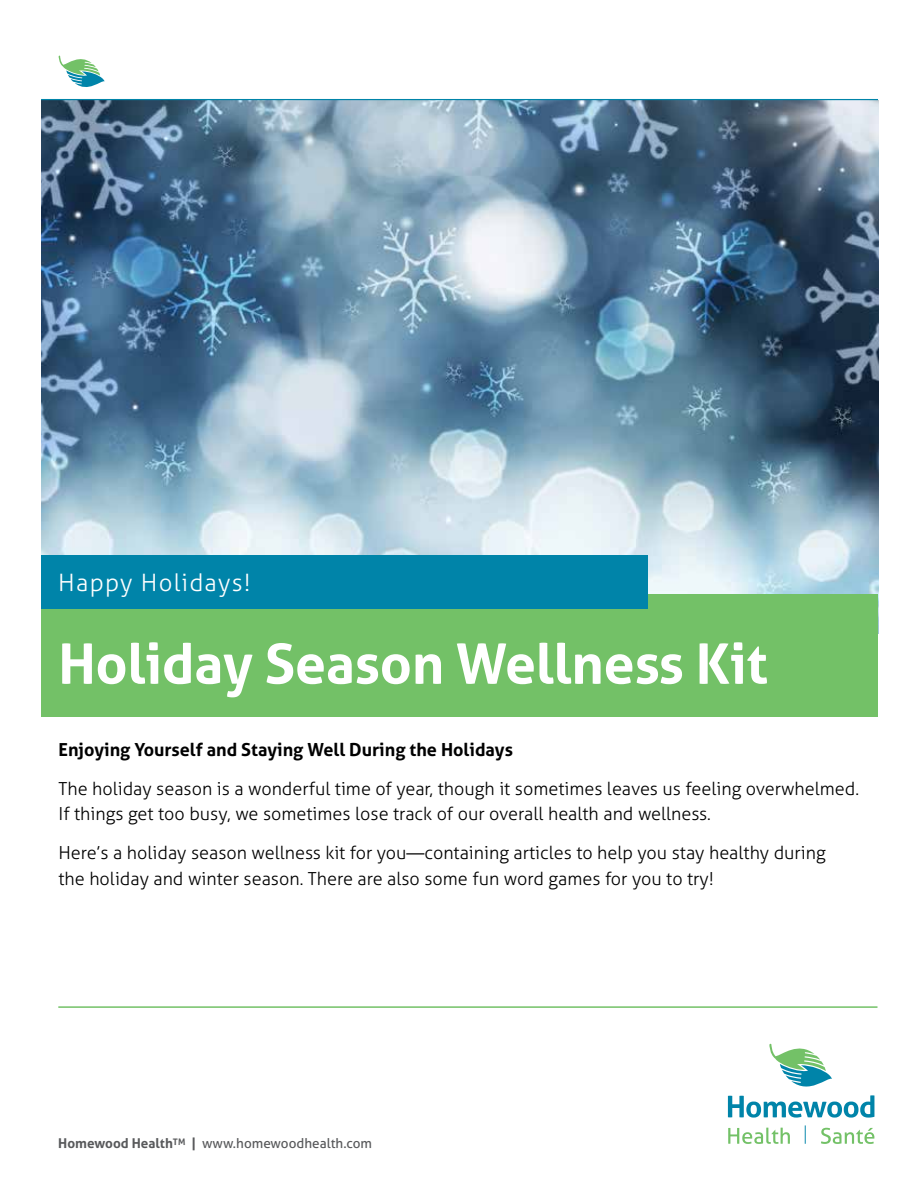
<style>
.page{position:relative;width:918px;height:1188px;background:#fff}
.page>*{position:absolute;margin:0;border:0;box-sizing:border-box;transform-origin:0 0}
.t1{font:700 55.5px "Aller";letter-spacing:-.005em;color:#fff}
.t2{font:300 24px "Aller";letter-spacing:.05em;color:#fff}
.t3{font:300 18px/25.5px "Aller";color:#000}
.t4{font:700 18px "Aller";color:#000}
.t5{font:13.5px "Aller";color:#58595b}
.s1{font-weight:700}
</style>
<div class="page">
<img style="left:41px;top:100px;width:837px;height:494px">
<svg style="left:59px;top:55px;width:46px;height:32px"></svg>
<div style="left:41px;top:594px;width:837px;height:123px;background:#73c167"></div>
<hr style="left:41px;top:99px;width:837px;height:1px;background:#0084a9">
<div style="left:41px;top:555px;width:607px;height:54px;background:#0084a9"></div>
<hr style="left:58px;top:1006px;width:819px;height:2px;background:#73c167">
<svg style="left:728px;top:1043px;width:146px;height:75px"></svg>
<svg style="left:728px;top:1128px;width:62px;height:16px"></svg>
<svg style="left:821px;top:1128px;width:53px;height:16px"></svg>
<svg style="left:805px;top:1125px;width:1px;height:19px"></svg>
<h2 class="t2" style="left:58px;top:568px;width:194px">Happy Holidays!</h2>
<h1 class="t1" style="left:58px;top:630px;width:711px">Holiday Season Wellness Kit</h1>
<p class="t4" style="left:58px;top:738px;width:456px">Enjoying Yourself and Staying Well During the Holidays</p>
<p class="t3" style="left:58px;top:776px;width:802px">The holiday season is a wonderful time of year, though it sometimes leaves us feeling overwhelmed.<br>If things get too busy, we sometimes lose track of our overall health and wellness.</p>
<p class="t3" style="left:58px;top:840px;width:769px">Here’s a holiday season wellness kit for you—containing articles to help you stay healthy during the holiday and winter season. There are also some fun word games for you to try!</p>
<p class="t5" style="left:58px;top:1135px;width:315px"><span class="s1">Homewood Health</span><sup>TM</sup> <span class="s1">|</span> www.homewoodhealth.com</p>
</div>
